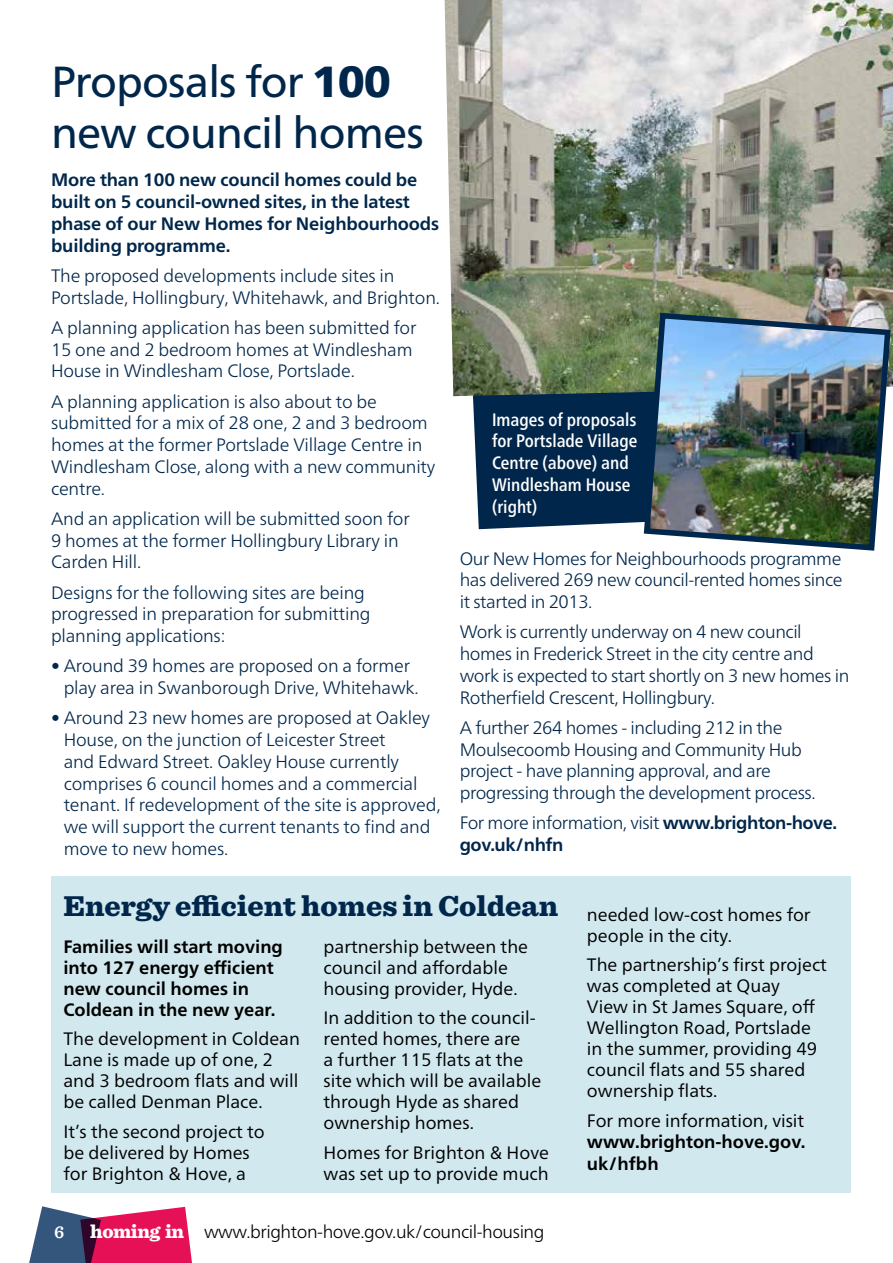
<style>
.page{position:relative;width:893px;height:1263px;background:#fff}
.page>*{position:absolute;margin:0;border:0;box-sizing:border-box;transform-origin:0 0}
.t1{font:43.5px/51px "Frutiger Neue LT Pro";letter-spacing:-.02em;color:#00274b}
.t2{font:900 30px "Sentinel";color:#00274b}
.t3{font:300 18px/21.8px "Frutiger Neue LT Pro";letter-spacing:-.01em;color:#00274b}
.t4{font:18px/21px "Frutiger Neue LT Pro";color:#000}
.t5{font:700 18px/21.8px "Frutiger Neue LT Pro";letter-spacing:-.01em;color:#00274b}
.t6{font:700 18px/21px "Frutiger Neue LT Pro";color:#000}
.t7{font:500 condensed 18px/21.8px "Frutiger Neue LT Pro";color:#fff}
.t8{font:300 18px "Frutiger Neue LT Pro";letter-spacing:-.025em;color:#000}
.t9{font:600 18px "Sentinel";color:#fff}
.s1{font-weight:900}
.s2{font-weight:300}
.s3{font-family:"Sentinel";font-weight:900;font-size:19.5px;color:#fff}
</style>
<div class="page">
<svg style="left:29px;top:1206px;width:163px;height:57px;background:#ae4879"></svg>
<div style="left:51px;top:876px;width:799px;height:317px;background:#d0e8ee"></div>
<div style="left:473px;top:396px;width:168px;height:133px;background:#00274b"></div>
<img style="left:445px;top:0;width:448px;height:396px">
<img style="left:641px;top:310px;width:252px;height:241px">
<h1 class="t1" style="left:51px;top:56px;width:374px">Proposals for <span class="s1">100 </span>new council homes</h1>
<p class="t5" style="left:51px;top:169px;width:390px">More than 100 new council homes could be built on 5 council-owned sites, in the latest phase of our New Homes for Neighbourhoods building programme.</p>
<p class="t3" style="left:51px;top:265px;width:390px">The proposed developments include sites in<br>Portslade, Hollingbury, Whitehawk, and Brighton.</p>
<p class="t3" style="left:51px;top:317px;width:367px">A planning application has been submitted for<br>15 one and 2 bedroom homes at Windlesham<br>House in Windlesham Close, Portslade.</p>
<p class="t3" style="left:51px;top:390px;width:386px">A planning application is also about to be submitted for a mix of 28 one, 2 and 3 bedroom homes at the former Portslade Village Centre in Windlesham Close, along with a new community centre.</p>
<p class="t3" style="left:51px;top:508px;width:360px">And an application will be submitted soon for<br>9 homes at the former Hollingbury Library in<br>Carden Hill.</p>
<p class="t3" style="left:51px;top:581px;width:321px">Designs for the following sites are being progressed in preparation for submitting planning applications:</p>
<p class="t3" style="left:64px;top:655px;width:357px;text-indent:-13px">• Around 39 homes are proposed on a former play area in Swanborough Drive, Whitehawk.</p>
<p class="t3" style="left:64px;top:707px;width:378px;text-indent:-13px">• Around 23 new homes are proposed at Oakley House, on the junction of Leicester Street<br>and Edward Street. Oakley House currently comprises 6 council homes and a commercial tenant. If redevelopment of the site is approved, we will support the current tenants to find and move to new homes.</p>
<p class="t7" style="left:492px;top:408px;width:147px">Images of proposals for Portslade Village<br>Centre (above) and<br>Windlesham House (right)</p>
<p class="t3" style="left:460px;top:547px;width:384px;text-align:justify">Our New Homes for Neighbourhoods programme has delivered 269 new council-rented homes since it started in 2013.</p>
<p class="t3" style="left:460px;top:621px;width:391px">Work is currently underway on 4 new council homes in Frederick Street in the city centre and work is expected to start shortly on 3 new homes in Rotherfield Crescent, Hollingbury.</p>
<p class="t3" style="left:460px;top:716px;width:357px">A further 264 homes - including 212 in the Moulsecoomb Housing and Community Hub project - have planning approval, and are progressing through the development process.</p>
<p class="t5" style="left:460px;top:812px;width:379px"><span class="s2">For more information, visit</span> www.brighton-hove. gov.uk/nhfn</p>
<h2 class="t2" style="left:63px;top:882px;width:496px">Energy efficient homes in Coldean</h2>
<p class="t4" style="left:323px;top:936px;width:206px">partnership between the council and affordable housing provider, Hyde.</p>
<p class="t4" style="left:323px;top:1007px;width:219px">In addition to the council&shy;rented homes, there are<br>a further 115 flats at the site which will be available through Hyde as shared ownership homes.</p>
<p class="t4" style="left:323px;top:1142px;width:227px">Homes for Brighton &amp; Hove was set up to provide much</p>
<p class="t4" style="left:587px;top:904px;width:225px">needed low-cost homes for people in the city.</p>
<p class="t4" style="left:587px;top:954px;width:241px">The partnership’s first project was completed at Quay<br>View in St James Square, off<br>Wellington Road, Portslade in the summer, providing 49 council flats and 55 shared ownership flats.</p>
<p class="t4" style="left:587px;top:1110px;width:219px">For more information, visit</p>
<p class="t6" style="left:587px;top:1131px;width:220px;line-height:21.8px">www.brighton-hove.gov. uk/hfbh</p>
<p class="t6" style="left:63px;top:936px;width:221px">Families will start moving into 127 energy efficient new council homes in<br>Coldean in the new year.</p>
<p class="t4" style="left:63px;top:1028px;width:238px">The development in Coldean<br>Lane is made up of one, 2 and 3 bedroom flats and will be called Denman Place.</p>
<p class="t4" style="left:63px;top:1121px;width:203px">It’s the second project to be delivered by Homes for Brighton &amp; Hove, a</p>
<p class="t9" style="left:54px;top:1218px;width:12px">6</p>
<p class="t8" style="left:90px;top:1221px;width:456px"><span class="s3">homing in</span> www.brighton-hove.gov.uk/council-housing</p>
</div>
